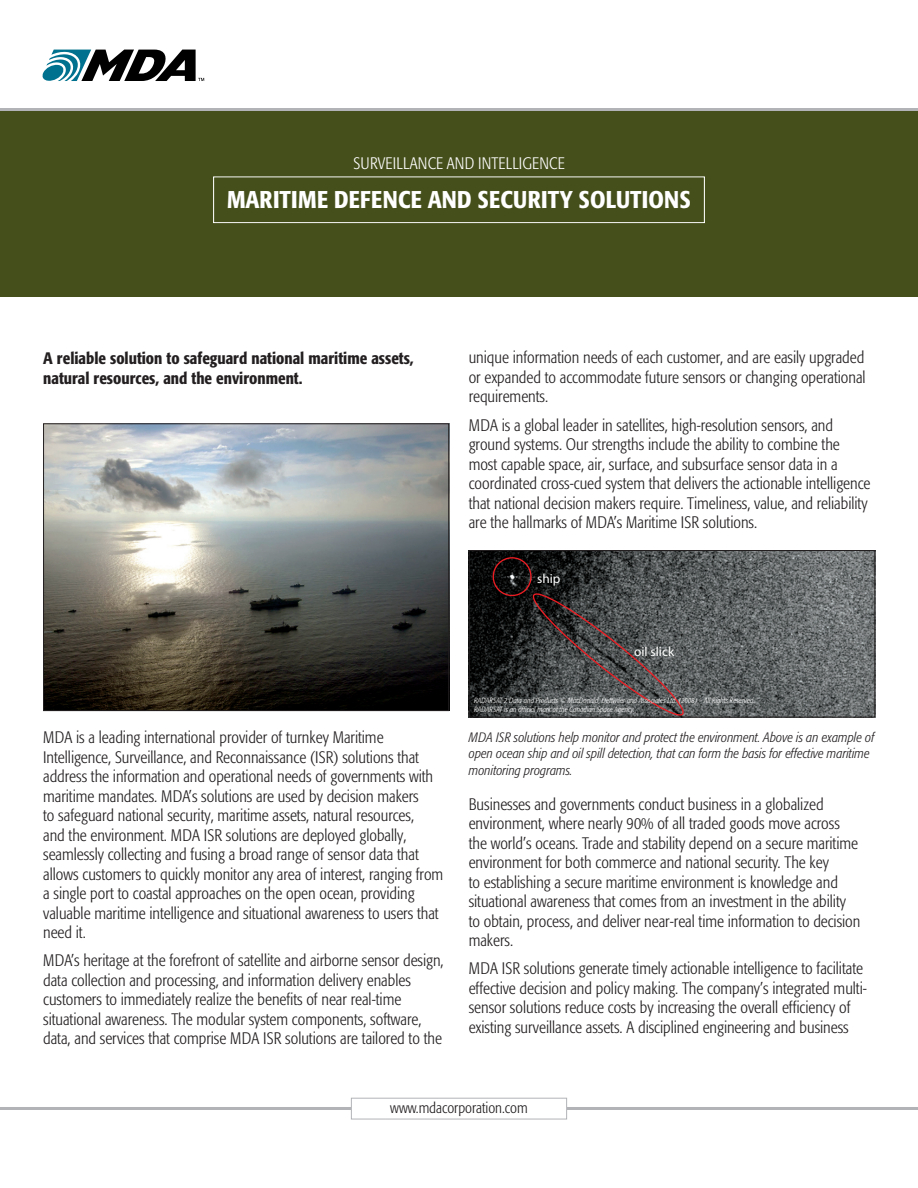
<style>
.page{position:relative;width:918px;height:1188px;background:#fff}
.page>*{position:absolute;margin:0;border:0;box-sizing:border-box;transform-origin:0 0}
.Title_white{font:500 condensed 24px "Formata";letter-spacing:.01em;color:#fff}
.Body_Text_black{font:300 condensed 16.5px/19.5px "Formata";color:#231f20}
.Body_Text_black-2{font:500 condensed 16.5px/19.5px "Formata";color:#231f20}
.t1{font:300 condensed 16.5px "Formata";letter-spacing:.01em;color:#fff}
.t2{font:300 condensed 15px "Formata";color:#231f20}
.Captions_black{font:italic 300 condensed 13.5px/16.5px "Formata";color:#231f20}
.t3{font:13.35px "RCAF 60 SQO ATH";color:#fff}
.credits_black{font:italic 300 condensed 7.5px/9px "Formata";color:#fff}
</style>
<div class="page">
<div style="left:0;top:108px;width:918px;height:189px;background:#454f1b"></div>
<img style="left:45px;top:425px;width:402px;height:284px">
<div style="left:43px;top:423px;width:406px;height:288px;border:1px solid #231f20"></div>
<img style="left:471px;top:552px;width:402px;height:163px">
<div style="left:493px;top:557px;width:39px;height:39px;border:1px solid #ee1d23;border-radius:50%"></div>
<svg style="left:529px;top:587px;width:158px;height:128px;background:#4d4c4c"></svg>
<div style="left:469px;top:550px;width:406px;height:167px;border:1px solid #231f20"></div>
<svg style="left:42px;top:50px;width:162px;height:31px"></svg>
<hr style="left:0;top:1107px;width:918px;height:3px;background:#b2b3b7">
<div style="left:351px;top:1098px;width:216px;height:21px;background:#fff"></div>
<div style="left:351px;top:1098px;width:216px;height:21px;border:1px solid #b2b3b7"></div>
<div style="left:213px;top:177px;width:492px;height:46px;border:1px solid #fff"></div>
<hr style="left:0;top:108px;width:918px;height:3px;background:#b2b3b7">
<p class="t1" style="left:353px;top:153px;width:213px">SURVEILLANCE AND INTELLIGENCE</p>
<p class="Title_white" style="left:227px;top:185px;width:465px">MARITIME DEFENCE AND SECURITY SOLUTIONS</p>
<p class="Body_Text_black-2" style="left:43px;top:348px;width:372px">A reliable solution to safeguard national maritime assets, natural resources, and the environment.</p>
<p class="Body_Text_black" style="left:43px;top:728px;width:402px">MDA is a leading international provider of turnkey Maritime Intelligence, Surveillance, and Reconnaissance (ISR) solutions that address the information and operational needs of governments with maritime mandates. MDA’s solutions are used by decision makers<br>to safeguard national security, maritime assets, natural resources,<br>and the environment. MDA ISR solutions are deployed globally, seamlessly collecting and fusing a broad range of sensor data that allows customers to quickly monitor any area of interest, ranging from a single port to coastal approaches on the open ocean, providing valuable maritime intelligence and situational awareness to users that need it.</p>
<p class="Body_Text_black" style="left:43px;top:951px;width:402px">MDA’s heritage at the forefront of satellite and airborne sensor design, data collection and processing, and information delivery enables customers to immediately realize the benefits of near real-time situational awareness. The modular system components, software, data, and services that comprise MDA ISR solutions are tailored to the</p>
<p class="Body_Text_black" style="left:469px;top:348px;width:398px;text-align:justify">unique information needs of each customer, and are easily upgraded or expanded to accommodate future sensors or changing operational requirements.</p>
<p class="Body_Text_black" style="left:469px;top:415px;width:403px">MDA is a global leader in satellites, high-resolution sensors, and ground systems. Our strengths include the ability to combine the most capable space, air, surface, and subsurface sensor data in a coordinated cross-cued system that delivers the actionable intelligence that national decision makers require. Timeliness, value, and reliability are the hallmarks of MDA’s Maritime ISR solutions.</p>
<p class="t3" style="left:537px;top:571px;width:25px">ship</p>
<p class="t3" style="left:634px;top:643px;width:42px">oil slick</p>
<p class="credits_black" style="left:474px;top:696px;width:282px">RADARSAT-2 Data and Products © MacDonald, Dettwiler and Associates Ltd. (2008) – All Rights Reserved.<br>RADARSAT is an official mark of the Canadian Space Agency.</p>
<p class="Captions_black" style="left:469px;top:729px;width:407px">MDA ISR solutions help monitor and protect the environment. Above is an example of open ocean ship and oil spill detection, that can form the basis for effective maritime monitoring programs.</p>
<p class="Body_Text_black" style="left:469px;top:794px;width:393px">Businesses and governments conduct business in a globalized environment, where nearly 90% of all traded goods move across the world’s oceans. Trade and stability depend on a secure maritime environment for both commerce and national security. The key<br>to establishing a secure maritime environment is knowledge and situational awareness that comes from an investment in the ability to obtain, process, and deliver near-real time information to decision makers.</p>
<p class="Body_Text_black" style="left:469px;top:959px;width:400px">MDA ISR solutions generate timely actionable intelligence to facilitate effective decision and policy making. The company’s integrated multi&shy;sensor solutions reduce costs by increasing the overall efficiency of existing surveillance assets. A disciplined engineering and business</p>
<p class="t2" style="left:390px;top:1100px;width:139px">www.mdacorporation.com</p>
</div>
